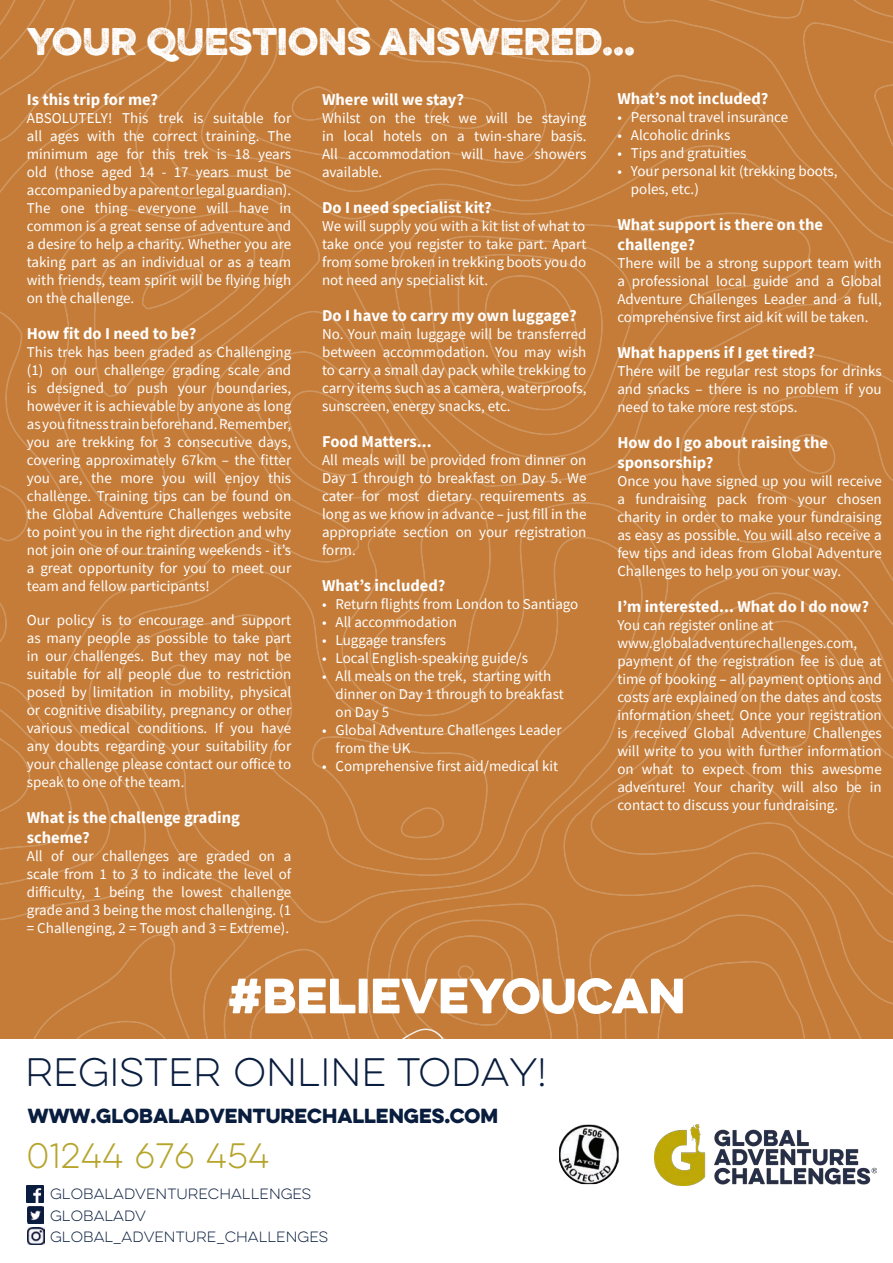
<style>
.page{position:relative;width:893px;height:1263px;background:#fff}
.page>*{position:absolute;margin:0;border:0;box-sizing:border-box;transform-origin:0 0}
.t1{font:100 35.55px "Eveleth Clean";color:#091d3e}
.t2{font:34.5px "Eveleth";color:#fff}
.t3{font:100 31.65px "Eveleth Clean";color:#b6a42b}
.t4{font:18.3px "Eveleth Clean";color:#091d3e}
.t5{font:700 16.5px/19.8px "Source Sans Pro";color:#fff}
.t6{font:15px/18px "Source Sans Pro";color:#fff;text-align:justify}
.t7{font:100 13.35px/21px "Eveleth Clean";color:#091d3e}
</style>
<div class="page">
<div style="left:0;top:0;width:893px;height:1039px;background:#c57c39"></div>
<svg style="left:388px;top:1028px;width:59px;height:11px"></svg>
<img style="left:559px;top:1124px;width:60px;height:60px">
<svg style="left:27px;top:1186px;width:17px;height:16px"></svg>
<img style="left:27px;top:1206px;width:17px;height:16px">
<svg style="left:27px;top:1222px;width:17px;height:1px"></svg>
<img style="left:27px;top:1227px;width:17px;height:17px">
<img style="left:655px;top:1124px;width:222px;height:62px">
<svg style="left:229px;top:978px;width:454px;height:36px"></svg>
<p class="t2" style="left:27px;top:15px;width:610px">YOUR QUESTIONS ANSWERED...</p>
<p class="t5" style="left:617px;top:89px;width:153px">What’s not included?</p>
<p class="t6" style="left:617px;top:108px;width:172px">• Personal travel insurance</p>
<p class="t6" style="left:617px;top:126px;width:114px">• Alcoholic drinks</p>
<p class="t6" style="left:617px;top:144px;width:131px">• Tips and gratuities</p>
<p class="t6" style="left:631px;top:162px;width:208px;text-indent:-14px">• Your personal kit (trekking boots, poles, etc.)</p>
<p class="t5" style="left:617px;top:215px;width:207px">What support is there on the challenge?</p>
<p class="t6" style="left:617px;top:254px;width:266px">There will be a strong support team with a professional local guide and a Global Adventure Challenges Leader and a full, comprehensive first aid kit will be taken.</p>
<p class="t5" style="left:617px;top:343px;width:199px">What happens if I get tired?</p>
<p class="t6" style="left:617px;top:362px;width:266px">There will be regular rest stops for drinks and snacks – there is no problem if you need to take more rest stops.</p>
<p class="t5" style="left:617px;top:433px;width:212px">How do I go about raising the sponsorship?</p>
<p class="t6" style="left:617px;top:472px;width:266px">Once you have signed up you will receive a fundraising pack from your chosen charity in order to make your fundraising as easy as possible. You will also receive a few tips and ideas from Global Adventure Challenges to help you on your way.</p>
<p class="t5" style="left:617px;top:596px;width:253px">I’m interested... What do I do now?</p>
<p class="t6" style="left:617px;top:616px;width:266px;text-align:left">You can register online at www.globaladventurechallenges.com, payment of the registration fee is due at time of booking – all payment options and costs are explained on the dates and costs information sheet. Once your registration is received Global Adventure Challenges will write to you with further information on what to expect from this awesome adventure! Your charity will also be in contact to discuss your fundraising.</p>
<p class="t5" style="left:322px;top:89px;width:144px">Where will we stay?</p>
<p class="t6" style="left:322px;top:109px;width:266px">Whilst on the trek we will be staying in local hotels on a twin-share basis.<br>All accommodation will have showers available.</p>
<p class="t5" style="left:322px;top:197px;width:171px">Do I need specialist kit?</p>
<p class="t6" style="left:322px;top:217px;width:265px">We will supply you with a kit list of what to</p>
<p class="t6" style="left:322px;top:235px;width:266px">take once you register to take part. Apart from some broken in trekking boots you do not need any specialist kit.</p>
<p class="t5" style="left:322px;top:305px;width:256px">Do I have to carry my own luggage?</p>
<p class="t6" style="left:322px;top:325px;width:266px">No. Your main luggage will be transferred between accommodation. You may wish to carry a small day pack while trekking to carry items such as a camera, waterproofs, sunscreen, energy snacks, etc.</p>
<p class="t5" style="left:322px;top:431px;width:111px">Food Matters...</p>
<p class="t6" style="left:322px;top:451px;width:266px">All meals will be provided from dinner on Day 1 through to breakfast on Day 5. We cater for most dietary requirements as long as we know in advance – just fill in the appropriate section on your registration form.</p>
<p class="t5" style="left:322px;top:575px;width:125px">What’s included?</p>
<p class="t6" style="left:322px;top:595px;width:258px">• Return flights from London to Santiago</p>
<p class="t6" style="left:322px;top:613px;width:136px">• All accommodation</p>
<p class="t6" style="left:322px;top:631px;width:126px">• Luggage transfers</p>
<p class="t6" style="left:322px;top:649px;width:208px">• Local English-speaking guide/s</p>
<p class="t6" style="left:336px;top:667px;width:230px;text-align:left;text-indent:-14px">• All meals on the trek, starting with dinner on Day 1 through to breakfast on Day 5</p>
<p class="t6" style="left:336px;top:721px;width:228px;text-indent:-14px">• Global Adventure Challenges Leader from the UK</p>
<p class="t6" style="left:322px;top:757px;width:238px">• Comprehensive first aid/medical kit</p>
<p class="t5" style="left:27px;top:89px;width:133px">Is this trip for me?</p>
<p class="t6" style="left:27px;top:109px;width:266px">ABSOLUTELY! This trek is suitable for all ages with the correct training. The minimum age for this trek is 18 years old (those aged 14 - 17 years must be accompanied by a parent or legal guardian).<br>The one thing everyone will have in common is a great sense of adventure and a desire to help a charity. Whether you are taking part as an individual or as a team with friends, team spirit will be flying high on the challenge.</p>
<p class="t5" style="left:27px;top:323px;width:171px">How fit do I need to be?</p>
<p class="t6" style="left:27px;top:343px;width:266px">This trek has been graded as Challenging (1) on our challenge grading scale and is designed to push your boundaries, however it is achievable by anyone as long as you fitness train beforehand. Remember, you are trekking for 3 consecutive days, covering approximately 67km – the fitter you are, the more you will enjoy this challenge. Training tips can be found on the Global Adventure Challenges website to point you in the right direction and why not join one of our training weekends - it’s a great opportunity for you to meet our team and fellow participants!</p>
<p class="t6" style="left:27px;top:611px;width:266px">Our policy is to encourage and support as many people as possible to take part in our challenges. But they may not be suitable for all people due to restriction posed by limitation in mobility, physical or cognitive disability, pregnancy or other various medical conditions. If you have any doubts regarding your suitability for your challenge please contact our office to speak to one of the team.</p>
<p class="t5" style="left:27px;top:808px;width:215px">What is the challenge grading scheme?</p>
<p class="t6" style="left:27px;top:847px;width:266px">All of our challenges are graded on a scale from 1 to 3 to indicate the level of difficulty, 1 being the lowest challenge grade and 3 being the most challenging. (1 = Challenging, 2 = Tough and 3 = Extreme).</p>
<h1 class="t1" style="left:25px;top:1047px;width:523px">REGISTER ONLINE TODAY!</h1>
<p class="t4" style="left:28px;top:1102px;width:472px">WWW.GLOBALADVENTURECHALLENGES.COM</p>
<h3 class="t3" style="left:26px;top:1134px;width:245px">01244 676 454</h3>
<p class="t7" style="left:50px;top:1183px;width:263px">GLOBALADVENTURECHALLENGES</p>
<p class="t7" style="left:50px;top:1205px;width:279px">GLOBALADV<br>GLOBAL_ADVENTURE_CHALLENGES</p>
</div>
